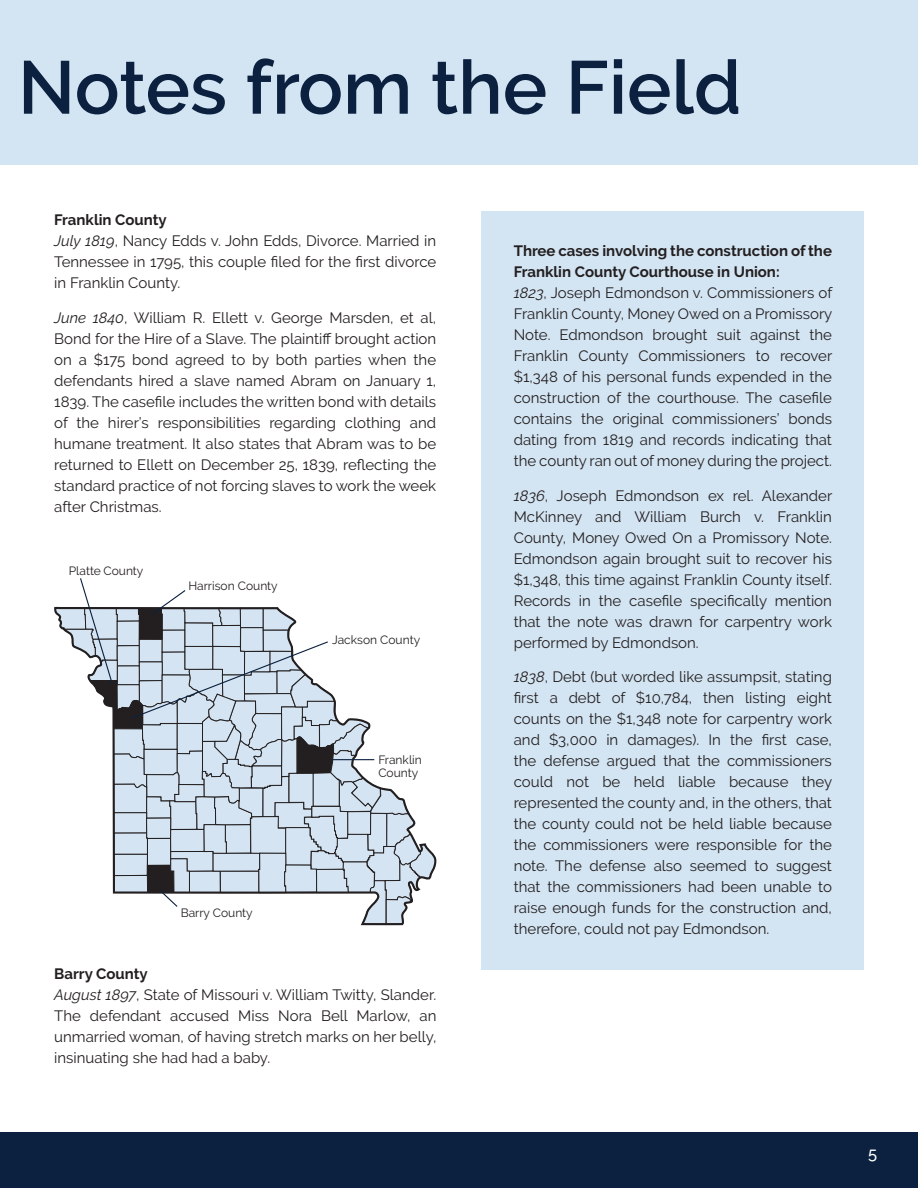
<style>
.page{position:relative;width:918px;height:1188px;background:#fff}
.page>*{position:absolute;margin:0;border:0;box-sizing:border-box;transform-origin:0 0}
.t1{font:600 74.7px "Raleway";color:#0b213f}
.t2{font:500 16.5px "Raleway";color:#fff}
.t3{font:15px/21px "Raleway";color:#231f20;text-align:justify}
.t4{font:700 15px/21px "Raleway";color:#231f20}
.t5{font:12px "Raleway";color:#231f20}
.s1{font-style:italic}
</style>
<div class="page">
<div style="left:0;top:0;width:918px;height:165px;background:#d3e4f2"></div>
<div style="left:0;top:1132px;width:918px;height:56px;background:#0b213f"></div>
<div style="left:482px;top:211px;width:382px;height:758px;background:#d3e4f2"></div>
<svg style="left:55px;top:578px;width:381px;height:346px"></svg>
<h1 class="t1" style="left:18px;top:44px;width:725px">Notes from the Field</h1>
<p class="t4" style="left:54px;top:209px;width:114px">Franklin County</p>
<p class="t3" style="left:54px;top:230px;width:384px"><span class="s1">July 1819</span>, Nancy Edds v. John Edds, Divorce. Married in Tennessee in 1795, this couple filed for the first divorce in Franklin County.</p>
<p class="t3" style="left:54px;top:307px;width:384px"><span class="s1">June 1840</span>, William R. Ellett v. George Marsden, et al, Bond for the Hire of a Slave. The plaintiff brought action on a $175 bond agreed to by both parties when the defendants hired a slave named Abram on January 1, 1839. The casefile includes the written bond with details of the hirer’s responsibilities regarding clothing and humane treatment. It also states that Abram was to be returned to Ellett on December 25, 1839, reflecting the standard practice of not forcing slaves to work the week after Christmas.</p>
<p class="t5" style="left:69px;top:563px;width:76px">Platte County</p>
<p class="t5" style="left:188px;top:579px;width:91px">Harrison County</p>
<p class="t5" style="left:181px;top:906px;width:74px">Barry County</p>
<p class="t5" style="left:332px;top:633px;width:90px">Jackson County</p>
<p class="t5" style="left:378px;top:753px;width:45px">Franklin</p>
<p class="t5" style="left:378px;top:766px;width:41px">County</p>
<p class="t4" style="left:54px;top:964px;width:95px">Barry County</p>
<p class="t3" style="left:54px;top:985px;width:384px"><span class="s1">August 1897</span>, State of Missouri v. William Twitty, Slander.<br>The defendant accused Miss Nora Bell Marlow, an unmarried woman, of having stretch marks on her belly, insinuating she had had a baby.</p>
<p class="t4" style="left:514px;top:240px;width:320px">Three cases involving the construction of the<br>Franklin County Courthouse in Union:</p>
<p class="t3" style="left:514px;top:282px;width:320px"><span class="s1">1823</span>, Joseph Edmondson v. Commissioners of Franklin County, Money Owed on a Promissory Note. Edmondson brought suit against the Franklin County Commissioners to recover $1,348 of his personal funds expended in the construction of the courthouse. The casefile contains the original commissioners’ bonds dating from 1819 and records indicating that the county ran out of money during the project.</p>
<p class="t3" style="left:514px;top:485px;width:320px"><span class="s1">1836</span>, Joseph Edmondson ex rel. Alexander McKinney and William Burch v. Franklin County, Money Owed On a Promissory Note.<br>Edmondson again brought suit to recover his $1,348, this time against Franklin County itself.<br>Records in the casefile specifically mention that the note was drawn for carpentry work performed by Edmondson.</p>
<p class="t3" style="left:514px;top:666px;width:320px"><span class="s1">1838</span>, Debt (but worded like assumpsit, stating first a debt of $10,784, then listing eight counts on the $1,348 note for carpentry work and $3,000 in damages). In the first case, the defense argued that the commissioners could not be held liable because they represented the county and, in the others, that the county could not be held liable because the commissioners were responsible for the note. The defense also seemed to suggest that the commissioners had been unable to raise enough funds for the construction and, therefore, could not pay Edmondson.</p>
<p class="t2" style="left:868px;top:1143px;width:11px">5</p>
</div>
